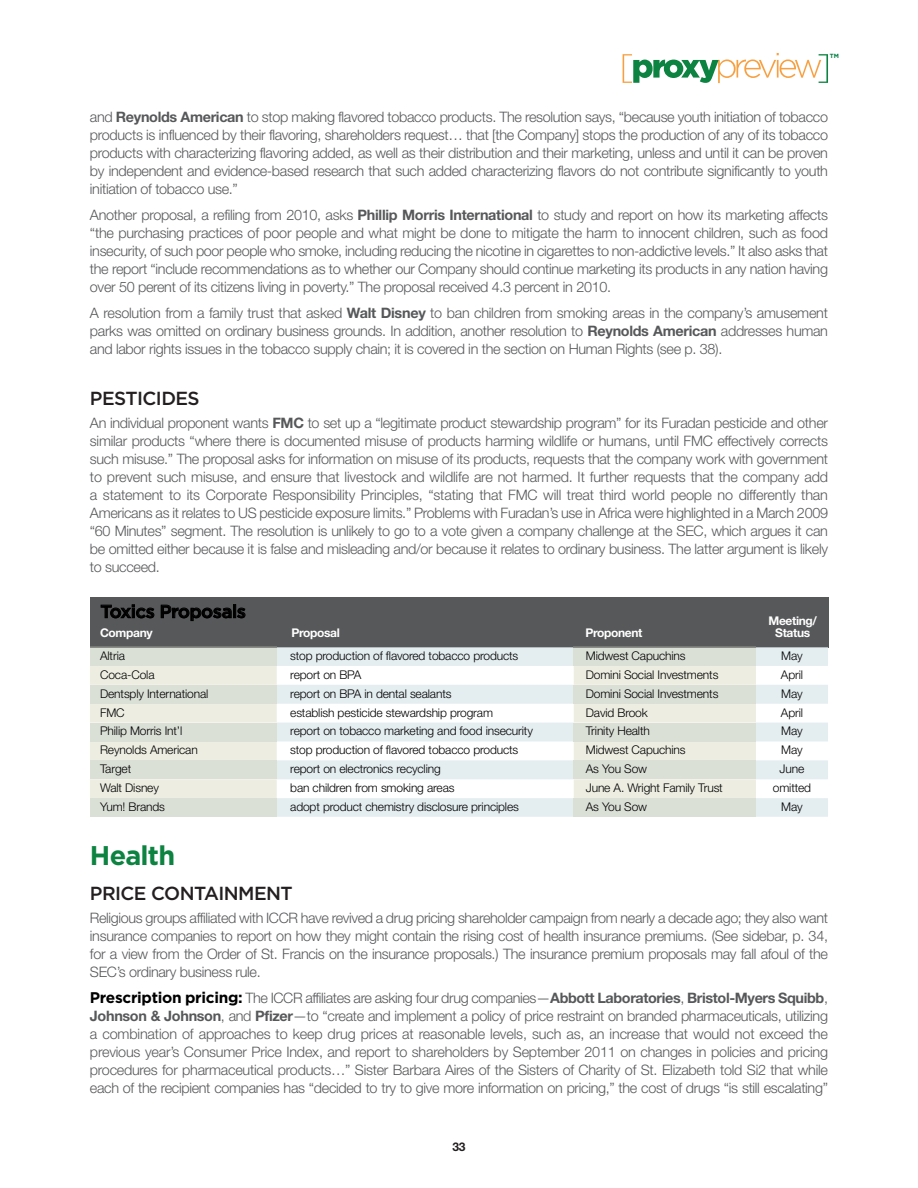
<style>
.page{position:relative;width:918px;height:1188px;background:#fff}
.page>*{position:absolute;margin:0;border:0;box-sizing:border-box;transform-origin:0 0}
.t1{font:700 27px "Gotham";letter-spacing:-.03em;color:#0c8340}
.t2{font:500 18.9px "Gotham";letter-spacing:-.03em;color:#231f20}
.t3{font:500 18px "Gotham";letter-spacing:-.015em;color:#000}
.t4{font:300 14.4px/18px "Helvetica Neue";letter-spacing:-.02em;color:#57585a;text-align:justify}
.t5{font:300 12px/18.9px "Helvetica Neue";letter-spacing:-.01em;color:#000}
.t6{font:700 12px "Helvetica Neue";letter-spacing:-.03em;color:#fff}
.t7{font:700 12px "Helvetica Neue";color:#231f20}
.t8{font:700 6px "Gotham";color:#007d43}
.s1{font-weight:700}
.s2{font-family:"Gotham";font-weight:700;font-size:15.45px;color:#000}
</style>
<div class="page">
<svg style="left:623px;top:53px;width:205px;height:30px"></svg>
<div style="left:90px;top:597px;width:738px;height:50px;background:#57585a"></div>
<svg style="left:90px;top:647px;width:738px;height:170px"></svg>
<div style="left:574px;top:647px;width:182px;height:19px;background:#dbe0d7"></div>
<hr style="left:574px;top:647px;width:182px;height:1px;background:#888d89">
<div style="left:574px;top:685px;width:182px;height:19px;background:#dbe0d7"></div>
<div style="left:574px;top:723px;width:182px;height:18px;background:#dbe0d7"></div>
<div style="left:574px;top:760px;width:182px;height:19px;background:#dbe0d7"></div>
<div style="left:574px;top:798px;width:182px;height:19px;background:#dbe0d7"></div>
<p class="t8" style="left:830px;top:53px;width:11px">TM</p>
<p class="t4" style="left:90px;top:108px;width:740px">and <span class="s1">Reynolds American</span> to stop making flavored tobacco products. The resolution says, “because youth initiation of tobacco products is influenced by their flavoring, shareholders request… that [the Company] stops the production of any of its tobacco products with characterizing flavoring added, as well as their distribution and their marketing, unless and until it can be proven by independent and evidence-based research that such added characterizing flavors do not contribute significantly to youth initiation of tobacco use.”</p>
<p class="t4" style="left:90px;top:206px;width:740px">Another proposal, a refiling from 2010, asks <span class="s1">Phillip Morris International</span> to study and report on how its marketing affects “the purchasing practices of poor people and what might be done to mitigate the harm to innocent children, such as food insecurity, of such poor people who smoke, including reducing the nicotine in cigarettes to non-addictive levels.” It also asks that the report “include recommendations as to whether our Company should continue marketing its products in any nation having over 50 perent of its citizens living in poverty.” The proposal received 4.3 percent in 2010.</p>
<p class="t4" style="left:90px;top:304px;width:740px">A resolution from a family trust that asked <span class="s1">Walt Disney</span> to ban children from smoking areas in the company’s amusement parks was omitted on ordinary business grounds. In addition, another resolution to <span class="s1">Reynolds American</span> addresses human and labor rights issues in the tobacco supply chain; it is covered in the section on Human Rights (see p. 38).</p>
<h2 class="t2" style="left:90px;top:387px;width:111px">PESTICIDES</h2>
<p class="t4" style="left:90px;top:414px;width:740px">An individual proponent wants <span class="s1">FMC</span> to set up a “legitimate product stewardship program” for its Furadan pesticide and other similar products “where there is documented misuse of products harming wildlife or humans, until FMC effectively corrects such misuse.” The proposal asks for information on misuse of its products, requests that the company work with government to prevent such misuse, and ensure that livestock and wildlife are not harmed. It further requests that the company add a statement to its Corporate Responsibility Principles, “stating that FMC will treat third world people no differently than Americans as it relates to US pesticide exposure limits.” Problems with Furadan’s use in Africa were highlighted in a March 2009 “60 Minutes” segment. The resolution is unlikely to go to a vote given a company challenge at the SEC, which argues it can be omitted either because it is false and misleading and/or because it relates to ordinary business. The latter argument is likely to succeed.</p>
<p class="t3" style="left:100px;top:601px;width:147px">Toxics Proposals</p>
<p class="t5" style="left:100px;top:646px;width:110px">Altria<br>Coca-Cola<br>Dentsply International<br>FMC<br>Philip Morris Int’l<br>Reynolds American<br>Target<br>Walt Disney<br>Yum! Brands</p>
<p class="t5" style="left:290px;top:646px;width:244px">stop production of flavored tobacco products report on BPA<br>report on BPA in dental sealants<br>establish pesticide stewardship program<br>report on tobacco marketing and food insecurity stop production of flavored tobacco products report on electronics recycling<br>ban children from smoking areas<br>adopt product chemistry disclosure principles</p>
<p class="t5" style="left:586px;top:646px;width:139px">Midwest Capuchins<br>Domini Social Investments<br>Domini Social Investments<br>David Brook<br>Trinity Health<br>Midwest Capuchins<br>As You Sow<br>June A. Wright Family Trust<br>As You Sow</p>
<p class="t5" style="left:773px;top:646px;width:40px;text-align:center">May<br>April<br>May<br>April<br>May<br>May<br>June omitted<br>May</p>
<p class="t6" style="left:768px;top:613px;width:50px">Meeting/</p>
<p class="t6" style="left:100px;top:625px;width:54px">Company</p>
<p class="t6" style="left:291px;top:625px;width:50px">Proposal</p>
<p class="t6" style="left:585px;top:625px;width:59px">Proponent</p>
<p class="t6" style="left:775px;top:625px;width:37px">Status</p>
<h1 class="t1" style="left:90px;top:840px;width:87px">Health</h1>
<h2 class="t2" style="left:90px;top:882px;width:204px">PRICE CONTAINMENT</h2>
<p class="t4" style="left:90px;top:909px;width:740px">Religious groups affiliated with ICCR have revived a drug pricing shareholder campaign from nearly a decade ago; they also want insurance companies to report on how they might contain the rising cost of health insurance premiums. (See sidebar, p. 34, for a view from the Order of St. Francis on the insurance proposals.) The insurance premium proposals may fall afoul of the SEC’s ordinary business rule.</p>
<p class="t4" style="left:90px;top:989px;width:740px"><span class="s2">Prescription pricing:</span> The ICCR affiliates are asking four drug companies—<span class="s1">Abbott Laboratories</span>, <span class="s1">Bristol-Myers Squibb</span>, <span class="s1">Johnson &amp; Johnson</span>, and <span class="s1">Pfizer</span>—to “create and implement a policy of price restraint on branded pharmaceuticals, utilizing a combination of approaches to keep drug prices at reasonable levels, such as, an increase that would not exceed the previous year’s Consumer Price Index, and report to shareholders by September 2011 on changes in policies and pricing procedures for pharmaceutical products…” Sister Barbara Aires of the Sisters of Charity of St. Elizabeth told Si2 that while each of the recipient companies has “decided to try to give more information on pricing,” the cost of drugs “is still escalating”</p>
<p class="t7" style="left:452px;top:1139px;width:15px">33</p>
</div>
